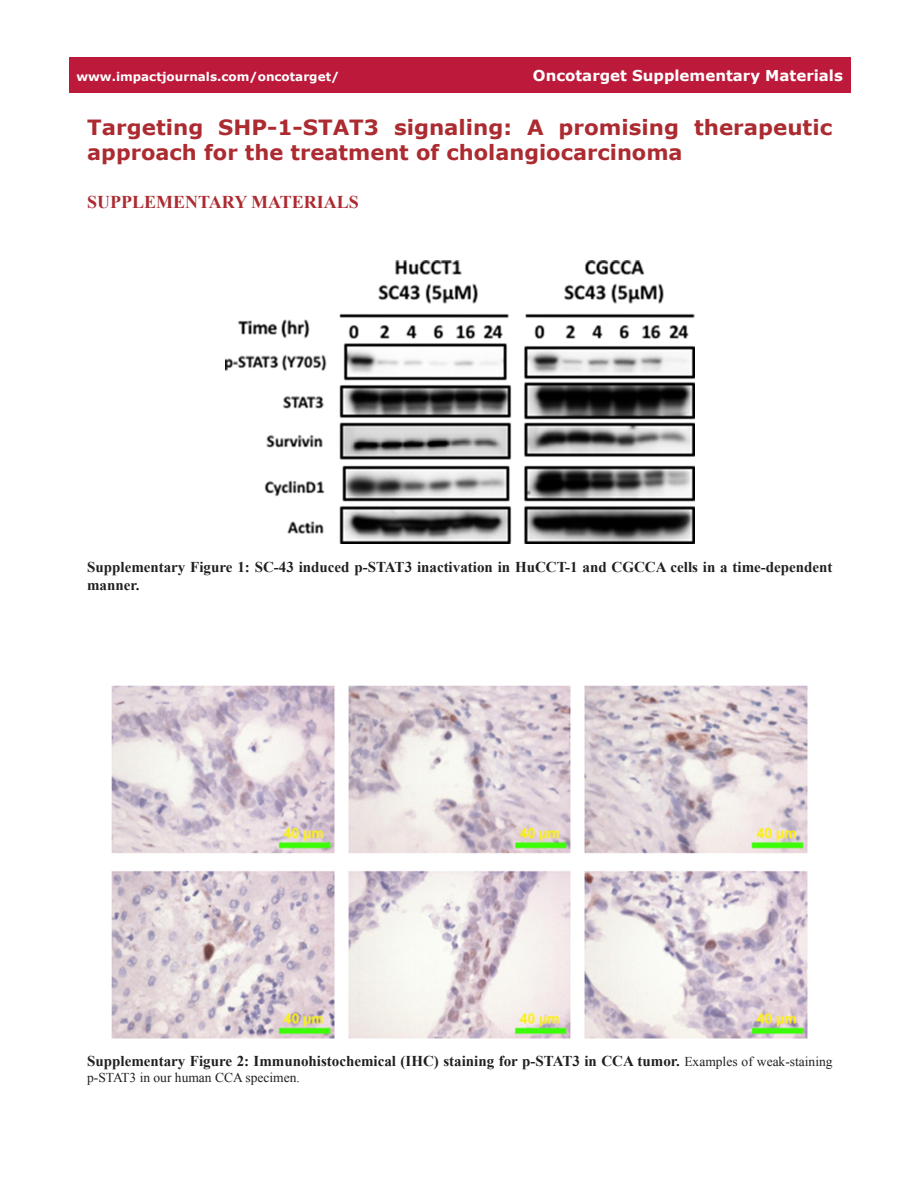
<style>
.page{position:relative;width:918px;height:1188px;background:#fff}
.page>*{position:absolute;margin:0;border:0;box-sizing:border-box;transform-origin:0 0}
.t1{font:700 21px/25.2px "Verdana";color:#ac2b31}
.Heading{font:700 18px "Times New Roman";color:#ac2b31}
.FigureText{font:700 15px/18px "Times New Roman";color:#221f22}
.t2{font:700 15px "Verdana";color:#fff}
.FigureText-2{font:13.5px "Times New Roman";color:#221f22}
.t3{font:700 12px "Verdana";color:#fff}
.s1{font-weight:400;font-size:13.5px}
</style>
<div class="page">
<div style="left:69px;top:57px;width:781px;height:36px;background:#bd1a3b"></div>
<img style="left:225px;top:261px;width:470px;height:283px">
<img style="left:112px;top:686px;width:696px;height:353px">
<p class="t3" style="left:76px;top:68px;width:264px">www.impactjournals.com/oncotarget/</p>
<p class="t2" style="left:533px;top:65px;width:312px">Oncotarget Supplementary Materials</p>
<p class="t1" style="left:87px;top:114px;width:747px">Targeting SHP-1-STAT3 signaling: A promising therapeutic approach for the treatment of cholangiocarcinoma</p>
<p class="Heading" style="left:87px;top:189px;width:273px">SUPPLEMENTARY MATERIALS</p>
<p class="FigureText" style="left:87px;top:557px;width:747px">Supplementary Figure 1: SC-43 induced p-STAT3 inactivation in HuCCT-1 and CGCCA cells in a time-dependent manner.</p>
<p class="FigureText" style="left:87px;top:1052px;width:747px">Supplementary Figure 2: Immunohistochemical (IHC) staining for p-STAT3 in CCA tumor. <span class="s1">Examples of weak-staining</span></p>
<p class="FigureText-2" style="left:87px;top:1069px;width:214px">p-STAT3 in our human CCA specimen.</p>
</div>
